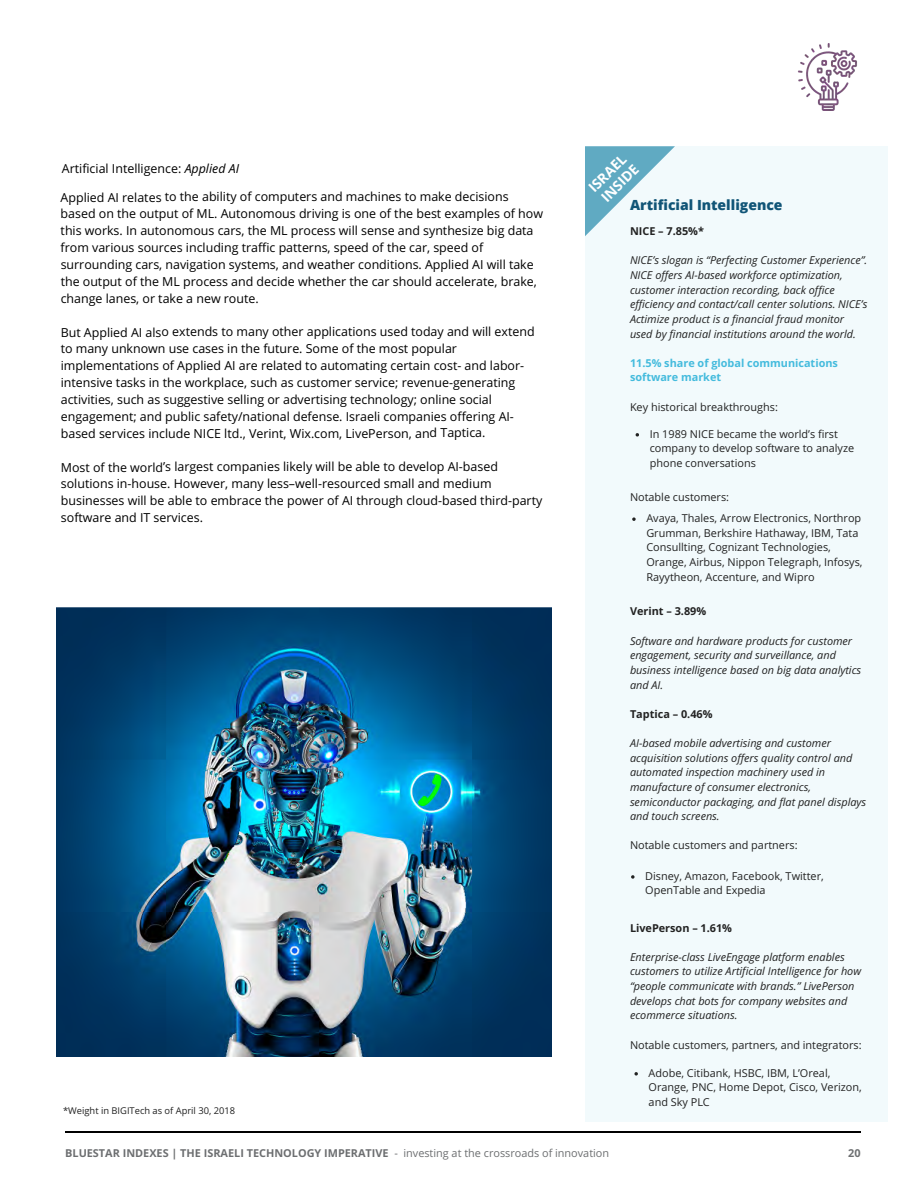
<style>
.page{position:relative;width:918px;height:1188px;background:#fff}
.page>*{position:absolute;margin:0;border:0;box-sizing:border-box;transform-origin:0 0}
.t1{font:800 13.95px "Open Sans";color:#157}
.t2{font:700 13.95px/15.8px "Open Sans";color:#fff}
.t3{font:12.45px/17px "Open Sans";color:#000}
.t4{font:italic 10.95px/14.7px "Open Sans";color:#222}
.t5{font:10.95px/14.7px "Open Sans";color:#222}
.t6{font:700 10.95px "Open Sans";color:#6d6f71}
.t7{font:700 10.95px "Open Sans";color:#222}
.t8{font:700 10.95px/14.7px "Open Sans";color:#4bd}
.t9{font:9.3px "Open Sans";color:#222}
.s1{font-style:italic}
.s2{font-weight:400}
</style>
<div class="page">
<svg style="left:66px;top:1131px;width:6px;height:2px"></svg>
<hr style="left:72px;top:1131px;width:45px;height:2px;background:#000">
<hr style="left:117px;top:1131px;width:45px;height:2px;background:#000">
<hr style="left:162px;top:1131px;width:45px;height:2px;background:#000">
<hr style="left:207px;top:1131px;width:45px;height:2px;background:#000">
<hr style="left:252px;top:1131px;width:45px;height:2px;background:#000">
<hr style="left:297px;top:1131px;width:45px;height:2px;background:#000">
<hr style="left:342px;top:1131px;width:45px;height:2px;background:#000">
<hr style="left:387px;top:1131px;width:46px;height:2px;background:#000">
<hr style="left:432px;top:1131px;width:46px;height:2px;background:#000">
<hr style="left:477px;top:1131px;width:46px;height:2px;background:#000">
<hr style="left:523px;top:1131px;width:45px;height:2px;background:#000">
<hr style="left:568px;top:1131px;width:45px;height:2px;background:#000">
<hr style="left:613px;top:1131px;width:45px;height:2px;background:#000">
<hr style="left:658px;top:1131px;width:45px;height:2px;background:#000">
<hr style="left:703px;top:1131px;width:45px;height:2px;background:#000">
<hr style="left:748px;top:1131px;width:45px;height:2px;background:#000">
<hr style="left:793px;top:1131px;width:45px;height:2px;background:#000">
<svg style="left:838px;top:1131px;width:22px;height:2px"></svg>
<div style="left:585px;top:146px;width:303px;height:976px;background:#f2fafc"></div>
<svg style="left:632px;top:518px;width:4px;height:3px"></svg>
<svg style="left:631px;top:875px;width:3px;height:4px"></svg>
<svg style="left:634px;top:1072px;width:4px;height:4px"></svg>
<img style="left:798px;top:44px;width:59px;height:66px">
<svg style="left:585px;top:146px;width:90px;height:90px"></svg>
<img style="left:56px;top:608px;width:495px;height:448px">
<p class="t3" style="left:62px;top:160px;width:179px">Artificial Intelligence: <span class="s1">Applied AI</span></p>
<p class="t3" style="left:61px;top:188px;width:484px">Applied AI relates to the ability of computers and machines to make decisions based on the output of ML. Autonomous driving is one of the best examples of how this works. In autonomous cars, the ML process will sense and synthesize big data from various sources including traffic patterns, speed of the car, speed of surrounding cars, navigation systems, and weather conditions. Applied AI will take the output of the ML process and decide whether the car should accelerate, brake, change lanes, or take a new route.</p>
<p class="t3" style="left:61px;top:323px;width:475px">But Applied AI also extends to many other applications used today and will extend to many unknown use cases in the future. Some of the most popular implementations of Applied AI are related to automating certain cost- and labor&shy;intensive tasks in the workplace, such as customer service; revenue-generating activities, such as suggestive selling or advertising technology; online social engagement; and public safety/national defense. Israeli companies offering AI&shy;based services include NICE ltd., Verint, Wix.com, LivePerson, and Taptica.</p>
<p class="t3" style="left:61px;top:458px;width:483px">Most of the world’s largest companies likely will be able to develop AI-based solutions in-house. However, many less–well-resourced small and medium businesses will be able to embrace the power of AI through cloud-based third-party software and IT services.</p>
<p class="t9" style="left:63px;top:1104px;width:173px">*Weight in BIGITech as of April 30, 2018</p>
<p class="t2" style="left:585px;top:184px;width:50px;rotate:-45deg">ISRAEL<br>INSIDE</p>
<p class="t1" style="left:630px;top:195px;width:154px">Artificial Intelligence</p>
<p class="t7" style="left:630px;top:223px;width:75px">NICE – 7.85%*</p>
<p class="t4" style="left:630px;top:253px;width:239px">NICE’s slogan is “Perfecting Customer Experience”.<br>NICE offers AI-based workforce optimization, customer interaction recording, back office efficiency and contact/call center solutions. NICE’s Actimize product is a financial fraud monitor used by financial institutions around the world.</p>
<p class="t8" style="left:630px;top:355px;width:210px">11.5% share of global communications software market</p>
<p class="t5" style="left:630px;top:399px;width:149px">Key historical breakthroughs:</p>
<p class="t5" style="left:650px;top:426px;width:206px">In 1989 NICE became the world’s first company to develop software to analyze phone conversations</p>
<p class="t5" style="left:630px;top:489px;width:101px">Notable customers:</p>
<p class="t5" style="left:646px;top:510px;width:218px">Avaya, Thales, Arrow Electronics, Northrop Grumman, Berkshire Hathaway, IBM, Tata Consullting, Cognizant Technologies, Orange, Airbus, Nippon Telegraph, Infosys, Rayytheon, Accenture, and Wipro</p>
<p class="t7" style="left:630px;top:604px;width:78px">Verint – 3.89%</p>
<p class="t4" style="left:630px;top:633px;width:233px">Software and hardware products for customer engagement, security and surveillance, and business intelligence based on big data analytics and AI.</p>
<p class="t7" style="left:630px;top:706px;width:84px">Taptica – 0.46%</p>
<p class="t4" style="left:630px;top:735px;width:238px">AI-based mobile advertising and customer acquisition solutions offers quality control and automated inspection machinery used in manufacture of consumer electronics, semiconductor packaging, and flat panel displays and touch screens.</p>
<p class="t5" style="left:630px;top:838px;width:169px">Notable customers and partners:</p>
<p class="t5" style="left:645px;top:868px;width:180px">Disney, Amazon, Facebook, Twitter,<br>OpenTable and Expedia</p>
<p class="t7" style="left:630px;top:920px;width:104px">LivePerson – 1.61%</p>
<p class="t4" style="left:630px;top:949px;width:233px">Enterprise-class LiveEngage platform enables customers to utilize Artificial Intelligence for how “people communicate with brands.” LivePerson develops chat bots for company websites and ecommerce situations.</p>
<p class="t5" style="left:630px;top:1037px;width:233px">Notable customers, partners, and integrators:</p>
<p class="t5" style="left:649px;top:1065px;width:215px">Adobe, Citibank, HSBC, IBM, L’Oreal,<br>Orange, PNC, Home Depot, Cisco, Verizon, and Sky PLC</p>
<p class="t6" style="left:65px;top:1145px;width:545px">BLUESTAR INDEXES | THE ISRAELI TECHNOLOGY IMPERATIVE <span class="s2">- investing at the crossroads of innovation</span></p>
<p class="t6" style="left:848px;top:1145px;width:14px">20</p>
</div>
